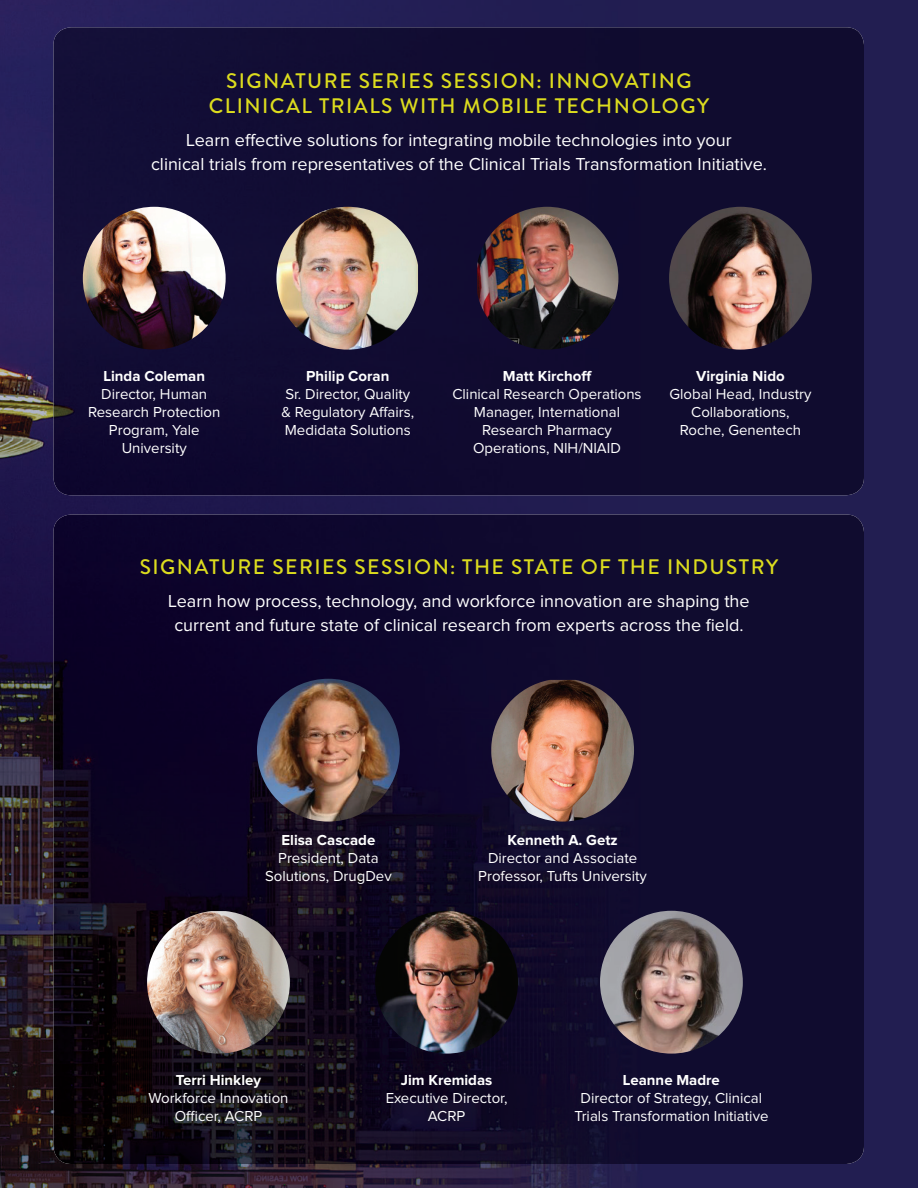
<style>
.page{position:relative;width:918px;height:1188px;background:#fff}
.page>*{position:absolute;margin:0;border:0;box-sizing:border-box;transform-origin:0 0}
.t1{font:500 21px/24px "Brandon Grotesque";letter-spacing:.07em;color:#dcdc1e;text-align:center}
.t2{font:18px/24px "Proxima Nova";color:#fff;text-align:center}
.t3{font:15px/18px "Proxima Nova";color:#fff;text-align:center}
.t4{font:700 15px "Proxima Nova";color:#fff}
</style>
<div class="page">
<img style="left:0;top:0;width:918px;height:1188px">
<div style="left:53px;top:27px;width:811px;height:468px;background:#100c30"></div>
<img style="left:53px;top:514px;width:811px;height:650px">
<img style="left:83px;top:207px;width:143px;height:143px;border-radius:71px">
<img style="left:276px;top:207px;width:142px;height:143px">
<img style="left:477px;top:207px;width:141px;height:143px">
<img style="left:669px;top:207px;width:143px;height:143px;border-radius:71px">
<img style="left:257px;top:679px;width:143px;height:143px;border-radius:71px">
<img style="left:491px;top:680px;width:143px;height:142px">
<img style="left:147px;top:911px;width:143px;height:143px">
<img style="left:600px;top:911px;width:143px;height:143px;border-radius:71px">
<img style="left:375px;top:911px;width:143px;height:143px;border-radius:71px">
<h1 class="t1" style="left:209px;top:70px;width:502px">SIGNATURE SERIES SESSION: INNOVATING<br>CLINICAL TRIALS WITH MOBILE TECHNOLOGY</h1>
<p class="t2" style="left:151px;top:129px;width:617px">Learn effective solutions for integrating mobile technologies into your<br>clinical trials from representatives of the Clinical Trials Transformation Initiative.</p>
<p class="t4" style="left:103px;top:369px;width:103px">Linda Coleman</p>
<p class="t3" style="left:88px;top:385px;width:134px">Director, Human<br>Research Protection<br>Program, Yale<br>University</p>
<p class="t4" style="left:306px;top:369px;width:85px">Philip Coran</p>
<p class="t3" style="left:281px;top:385px;width:134px;text-align:left">Sr. Director, Quality &amp; Regulatory Affairs,<br>Medidata Solutions</p>
<p class="t4" style="left:503px;top:369px;width:91px">Matt Kirchoff</p>
<p class="t3" style="left:452px;top:385px;width:191px">Clinical Research Operations<br>Manager, International<br>Research Pharmacy<br>Operations, NIH/NIAID</p>
<p class="t4" style="left:696px;top:369px;width:90px">Virginia Nido</p>
<p class="t3" style="left:670px;top:385px;width:143px">Global Head, Industry<br>Collaborations,<br>Roche, Genentech</p>
<h1 class="t1" style="left:140px;top:555px;width:640px">SIGNATURE SERIES SESSION: THE STATE OF THE INDUSTRY</h1>
<p class="t2" style="left:168px;top:590px;width:583px">Learn how process, technology, and workforce innovation are shaping the current and future state of clinical research from experts across the field.</p>
<p class="t4" style="left:282px;top:833px;width:95px">Elisa Cascade</p>
<p class="t3" style="left:265px;top:849px;width:128px">President, Data<br>Solutions, DrugDev</p>
<p class="t4" style="left:508px;top:833px;width:112px">Kenneth A. Getz</p>
<p class="t3" style="left:478px;top:849px;width:170px">Director and Associate<br>Professor, Tufts University</p>
<p class="t4" style="left:176px;top:1073px;width:87px">Terri Hinkley</p>
<p class="t3" style="left:148px;top:1089px;width:142px">Workforce Innovation<br>Officer, ACRP</p>
<p class="t4" style="left:401px;top:1073px;width:93px">Jim Kremidas</p>
<p class="t3" style="left:386px;top:1089px;width:123px">Executive Director,<br>ACRP</p>
<p class="t4" style="left:623px;top:1073px;width:98px">Leanne Madre</p>
<p class="t3" style="left:574px;top:1089px;width:196px">Director of Strategy, Clinical<br>Trials Transformation Initiative</p>
</div>
